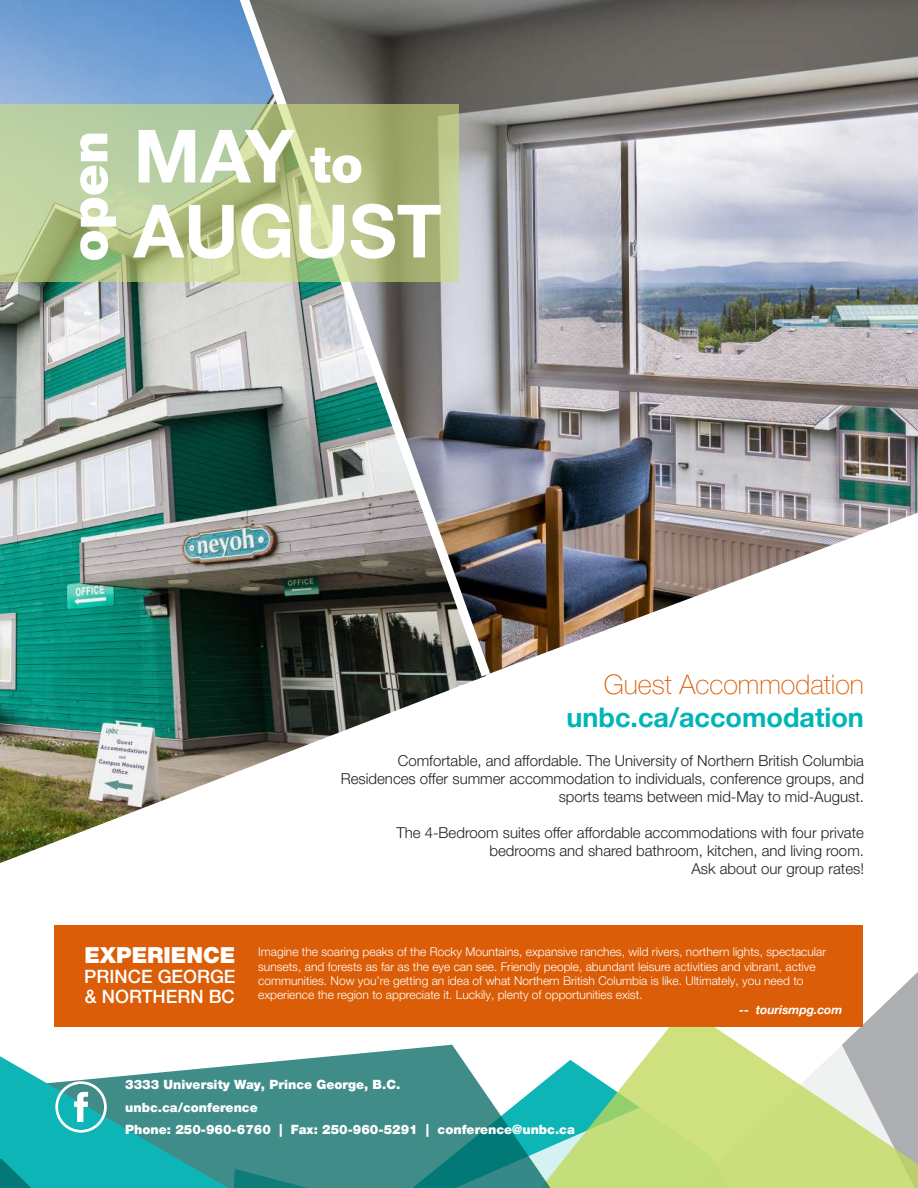
<style>
.page{position:relative;width:918px;height:1188px;background:#fff}
.page>*{position:absolute;margin:0;border:0;box-sizing:border-box;transform-origin:0 0}
.t1{font:700 73.65px "Helvetica Neue LT Pro";color:#fff}
.t2{font:700 73.5px "Helvetica Neue LT Pro";color:#fff}
.t3{font:900 51.15px "Helvetica Neue LT Pro";color:#fff}
.t4{font:700 27px "Helvetica Neue LT Pro";color:#00b5b7}
.t5{font:100 27px "Helvetica Neue LT Pro";color:#dc5d07}
.t6{font:900 22.05px "Helvetica Neue LT Pro";color:#fff}
.t7{font:500 18.3px/19.5px "Helvetica Neue LT Pro";color:#fff}
.t8{font:300 15px/18px "Helvetica Neue LT Pro";color:#231f20;text-align:right}
.t9{font:900 12.75px/22.5px "Helvetica Neue LT Pro";color:#fff}
.t10{font:300 12px/14.4px "Helvetica Neue LT Pro";color:#fff}
.t11{font:italic 700 12px "Helvetica Neue LT Pro";color:#fff}
.s1{font-weight:900;font-size:51.15px}
</style>
<div class="page">
<img style="left:498px;top:0;width:420px;height:671px">
<img style="left:0;top:0;width:457px;height:863px">
<img style="left:228px;top:0;width:270px;height:687px">
<svg style="left:881px;top:972px;width:37px;height:35px"></svg>
<svg style="left:655px;top:1007px;width:263px;height:38px"></svg>
<svg style="left:334px;top:1045px;width:584px;height:143px"></svg>
<div style="left:55px;top:926px;width:808px;height:101px;background:#dc5d07"></div>
<svg style="left:0;top:1056px;width:831px;height:132px;background:#6eb69a"></svg>
<svg style="left:0;top:104px;width:459px;height:178px;background:#b2c38b"></svg>
<h3 class="t3" style="left:58px;top:262px;width:132px;rotate:-90deg">open</h3>
<h2 class="t2" style="left:134px;top:111px;width:231px">MAY <span class="s1">to</span></h2>
<h1 class="t1" style="left:134px;top:186px;width:310px">AUGUST</h1>
<h3 class="t5" style="left:604px;top:669px;width:262px">Guest Accommodation</h3>
<h3 class="t4" style="left:567px;top:700px;width:299px">unbc.ca/accomodation</h3>
<p class="t8" style="left:341px;top:752px;width:525px">Comfortable, and affordable. The University of Northern British Columbia<br>Residences offer summer accommodation to individuals, conference groups, and sports teams between mid-May to mid-August.</p>
<p class="t8" style="left:396px;top:824px;width:469px">The 4-Bedroom suites offer affordable accommodations with four private bedrooms and shared bathroom, kitchen, and living room.<br>Ask about our group rates!</p>
<h3 class="t6" style="left:84px;top:942px;width:152px">EXPERIENCE</h3>
<h3 class="t7" style="left:84px;top:967px;width:153px">PRINCE GEORGE &amp; NORTHERN BC</h3>
<p class="t10" style="left:258px;top:945px;width:570px">Imagine the soaring peaks of the Rocky Mountains, expansive ranches, wild rivers, northern lights, spectacular sunsets, and forests as far as the eye can see. Friendly people, abundant leisure activities and vibrant, active communities. Now you’re getting an idea of what Northern British Columbia is like. Ultimately, you need to experience the region to appreciate it. Luckily, plenty of opportunities exist.</p>
<p class="t11" style="left:739px;top:1002px;width:105px">-- tourismpg.com</p>
<p class="t9" style="left:125px;top:1073px;width:451px">3333 University Way, Prince George, B.C.<br>unbc.ca/conference<br>Phone: 250-960-6760 | Fax: 250-960-5291 | conference@unbc.ca</p>
</div>
